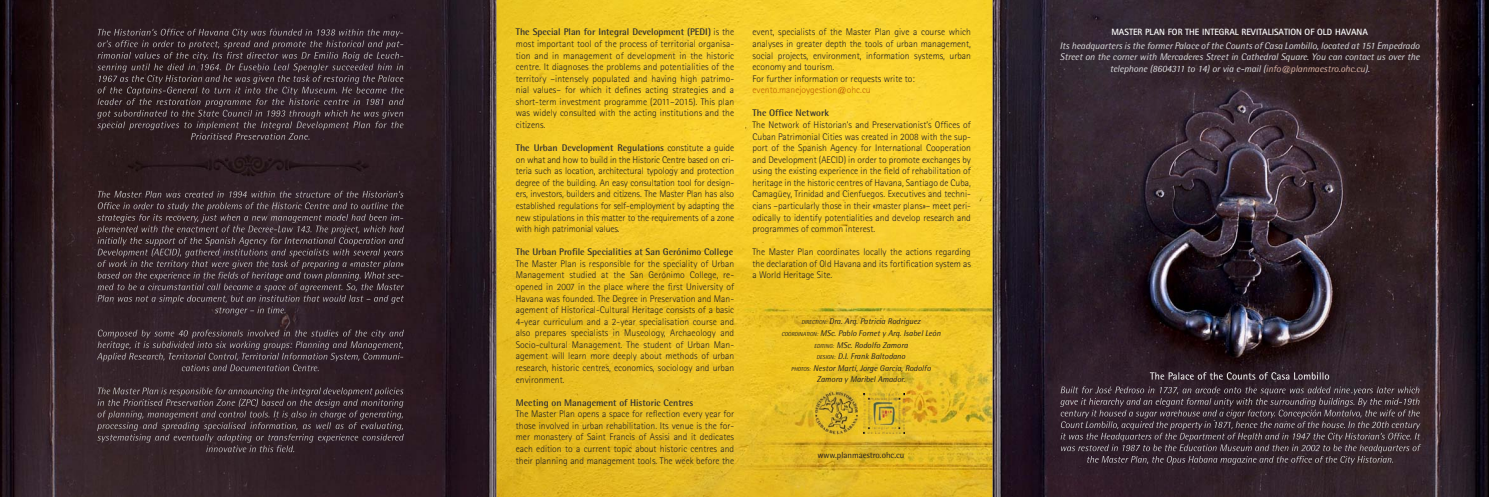
<style>
.page{position:relative;width:1489px;height:497px;background:#fff}
.page>*{position:absolute;margin:0;border:0;box-sizing:border-box;transform-origin:0 0}
.t1{font:300 9.62px/11.5px "Rotis Sans Serif Std";color:#231f20;text-align:justify}
.t2{font:italic 9.62px/11.5px "Rotis Semi Sans";letter-spacing:-.005em;color:#dcdddf;text-align:center}
.t3{font:700 9.62px "Rotis Semi Sans";color:#312f30}
.t4{font:300 9.62px "Rotis Sans Serif Std";color:#bd5f00}
.t5{font:700 9.1px "Rotis Sans Serif Std";color:#fff}
.t6{font:8.75px "Rotis Semi Sans";color:#231f20}
.t7{font:italic 8.31px/11.5px "Rotis Semi Sans";color:#231f20;text-align:center}
.s1{font-family:"Rotis Sans Serif Std";font-weight:300;color:#231f20}
.s2{font-size:5.69px}
.s3{color:#d9b2a2}
</style>
<div class="page">
<img style="left:496px;top:0;width:496px;height:496px">
<img style="left:0;top:0;width:496px;height:496px">
<img style="left:992px;top:0;width:496px;height:496px">
<img style="left:1149px;top:371px;width:179px;height:8px">
<img style="left:1060px;top:386px;width:359px;height:9px">
<img style="left:1060px;top:397px;width:359px;height:9px">
<img style="left:1060px;top:409px;width:359px;height:9px">
<img style="left:1060px;top:420px;width:360px;height:9px">
<img style="left:1060px;top:432px;width:360px;height:9px">
<img style="left:1061px;top:443px;width:359px;height:9px">
<img style="left:1087px;top:455px;width:305px;height:9px">
<img style="left:98px;top:29px;width:302px;height:8px">
<img style="left:98px;top:40px;width:302px;height:9px">
<img style="left:98px;top:52px;width:301px;height:9px">
<img style="left:97px;top:63px;width:306px;height:9px">
<img style="left:99px;top:75px;width:304px;height:9px">
<img style="left:98px;top:86px;width:305px;height:9px">
<img style="left:98px;top:98px;width:306px;height:9px">
<img style="left:97px;top:110px;width:306px;height:8px">
<img style="left:97px;top:121px;width:306px;height:9px">
<img style="left:191px;top:133px;width:118px;height:7px">
<img style="left:98px;top:190px;width:305px;height:7px">
<img style="left:98px;top:202px;width:305px;height:9px">
<img style="left:97px;top:214px;width:302px;height:8px">
<img style="left:97px;top:225px;width:307px;height:9px">
<img style="left:98px;top:237px;width:306px;height:8px">
<img style="left:98px;top:248px;width:305px;height:9px">
<img style="left:98px;top:260px;width:305px;height:9px">
<img style="left:98px;top:271px;width:301px;height:9px">
<img style="left:98px;top:283px;width:306px;height:9px">
<img style="left:98px;top:294px;width:306px;height:9px">
<img style="left:215px;top:306px;width:70px;height:9px">
<img style="left:98px;top:329px;width:306px;height:9px">
<img style="left:98px;top:341px;width:305px;height:8px">
<img style="left:97px;top:352px;width:303px;height:9px">
<img style="left:182px;top:364px;width:137px;height:7px">
<img style="left:98px;top:387px;width:305px;height:9px">
<img style="left:98px;top:398px;width:305px;height:9px">
<img style="left:98px;top:410px;width:305px;height:9px">
<img style="left:97px;top:421px;width:306px;height:9px">
<img style="left:97px;top:433px;width:307px;height:9px">
<img style="left:206px;top:445px;width:88px;height:6px">
<img style="left:815px;top:391px;width:42px;height:43px">
<img style="left:863px;top:393px;width:41px;height:39px">
<p class="t3" style="left:516px;top:26px;width:220px">The Special Plan for Integral Development (PEDI) <span class="s1">is the</span></p>
<p class="t1" style="left:516px;top:38px;width:220px">most important tool of the process of territorial organisa&shy;tion and in management of development in the historic centre. It diagnoses the problems and potentialities of the territory –intensely populated and having high patrimo&shy;nial values– for which it defines acting strategies and a short-term investment programme (2011–2015). This plan was widely consulted with the acting institutions and the citizens.</p>
<p class="t3" style="left:516px;top:142px;width:220px">The Urban Development Regulations <span class="s1">constitute a guide</span></p>
<p class="t1" style="left:516px;top:153px;width:220px">on what and how to build in the Historic Centre based on cri&shy;teria such as location, architectural typology and protection degree of the building. An easy consultation tool for design&shy;ers, investors, builders and citizens. The Master Plan has also established regulations for self-employment by adapting the new stipulations in this matter to the requirements of a zone with high patrimonial values.</p>
<p class="t3" style="left:516px;top:246px;width:219px">The Urban Profile Specialities at San Gerónimo College</p>
<p class="t1" style="left:516px;top:257px;width:220px">The Master Plan is responsible for the speciality of Urban Management studied at the San Gerónimo College, re&shy;opened in 2007 in the place where the first University of Havana was founded. The Degree in Preservation and Man&shy;agement of Historical-Cultural Heritage consists of a basic 4-year curriculum and a 2-year specialisation course and also prepares specialists in Museology, Archaeology and Socio-cultural Management. The student of Urban Man&shy;agement will learn more deeply about methods of urban research, historic centres, economics, sociology and urban environment.</p>
<p class="t3" style="left:516px;top:396px;width:179px">Meeting on Management of Historic Centres</p>
<p class="t1" style="left:516px;top:408px;width:220px">The Master Plan opens a space for reflection every year for those involved in urban rehabilitation. Its venue is the for&shy;mer monastery of Saint Francis of Assisi and it dedicates each edition to a current topic about historic centres and their planning and management tools. The week before the</p>
<p class="t1" style="left:752px;top:26px;width:220px;text-align:left">event, specialists of the Master Plan give a course which analyses in greater depth the tools of urban management, social projects, environment, information systems, urban economy and tourism.<br>For further information or requests write to:</p>
<p class="t4" style="left:752px;top:84px;width:120px">evento.manejoygestion@ohc.cu</p>
<p class="t3" style="left:752px;top:107px;width:78px">The Office Network</p>
<p class="t1" style="left:752px;top:119px;width:220px">The Network of Historian’s and Preservationist’s Offices of Cuban Patrimonial Cities was created in 2008 with the sup&shy;port of the Spanish Agency for International Cooperation and Development (AECID) in order to promote exchanges by using the existing experience in the field of rehabilitation of heritage in the historic centres of Havana, Santiago de Cuba, Camagüey, Trinidad and Cienfuegos. Executives and techni&shy;cians –particularly those in their «master plans»– meet peri&shy;odically to identify potentialities and develop research and programmes of common interest.</p>
<p class="t1" style="left:752px;top:246px;width:220px">The Master Plan coordinates locally the actions regarding the declaration of Old Havana and its fortification system as a World Heritage Site.</p>
<p class="t7" style="left:781px;top:315px;width:161px"><span class="s2">Direction:</span> Dra. Arq. Patricia rodríguez<br><span class="s2">coorDinAtion:</span> MSc. Pablo Fornet y Arq. isabel León <span class="s2">eDiting:</span> MSc. rodolfo Zamora<br><span class="s2">DeSign:</span> D.i. Frank Baltodano<br><span class="s2">PhotoS:</span> nestor Martí, Jorge garcía, rodolfo Zamora y Maribel Amador.</p>
<p class="t6" style="left:817px;top:449px;width:88px">www.planmaestro.ohc.cu</p>
<p class="t5" style="left:1111px;top:26px;width:258px">MASTER PLAN FOR THE INTEGRAL REVITALISATION OF OLD HAVANA</p>
<p class="t2" style="left:1059px;top:40px;width:361px">its headquarters is the former Palace of the counts of casa Lombillo, located at 151 empedrado<br>Street on the corner with Mercaderes Street in cathedral Square. You can contact us over the telephone (8604311 to 14) or via e-mail (<span class="s3">info@planmaestro.ohc.cu</span>).</p>
</div>
